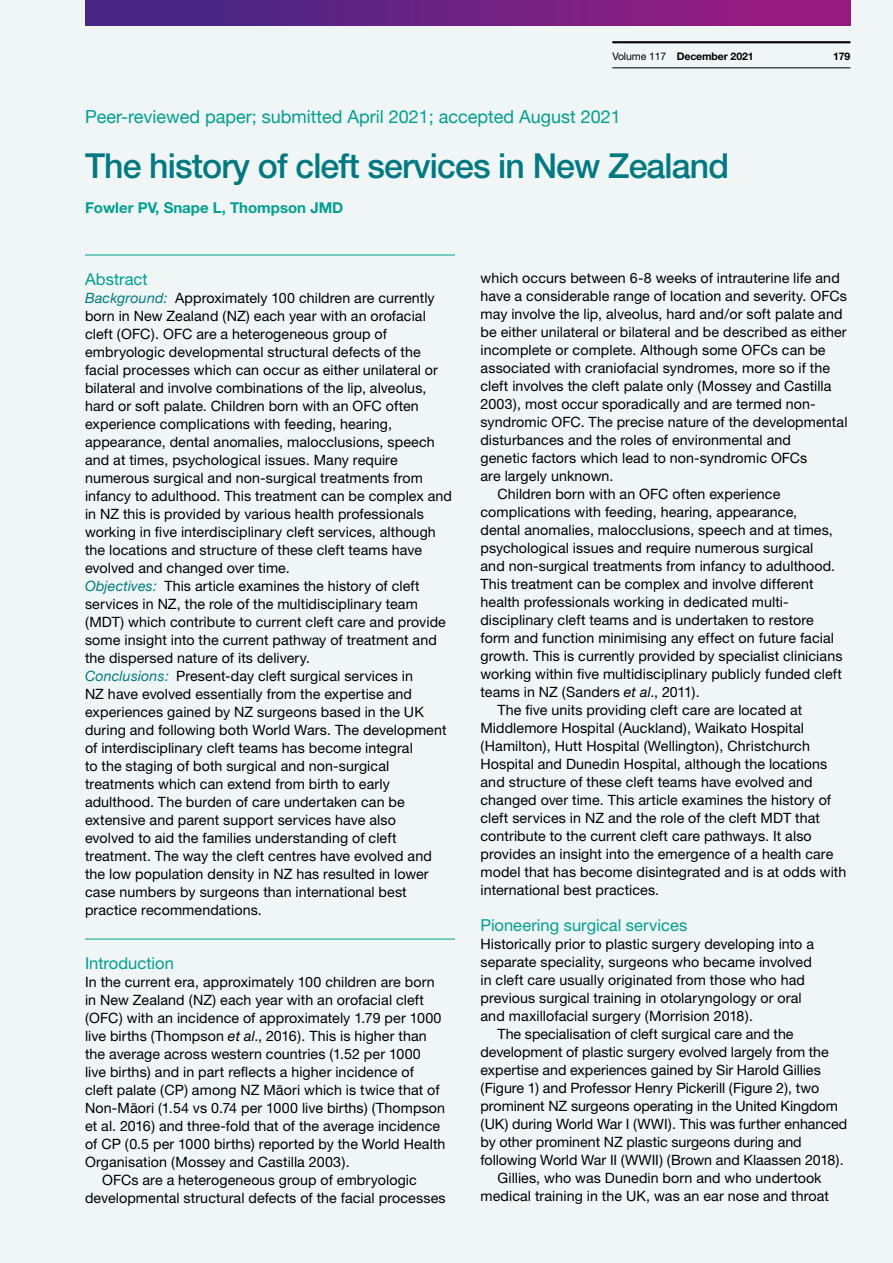
<style>
.page{position:relative;width:893px;height:1263px;background:#eff6f5}
.page>*{position:absolute;margin:0;border:0;box-sizing:border-box;transform-origin:0 0}
.t1{font:500 34.5px "Helvetica Neue";letter-spacing:-.025em;color:#007a82}
.t2{font:18px "Helvetica Neue";color:#00a092}
.t3{font:16.5px "Helvetica Neue";color:#00a092}
.t4{font:700 15px "Helvetica Neue";color:#00a092}
.t5{font:14.25px/18px "Helvetica Neue";letter-spacing:.005em;color:#000}
.t6{font:700 10.5px "Helvetica Neue";letter-spacing:-.01em;color:#000}
.s1{font-weight:400}
.s2{font-style:italic;color:#007a82}
.s3{font-style:italic}
.s4{font-family:"Helvetica Maori"}
</style>
<div class="page">
<div style="left:85px;top:0;width:765px;height:26px;background:linear-gradient(to right,#3e2884,#9e1b81)"></div>
<hr style="left:85px;top:255px;width:370px;height:1px;background:#00a092">
<hr style="left:85px;top:939px;width:370px;height:1px;background:#00a092">
<hr style="left:612px;top:68px;width:238px;height:1px;background:#000">
<hr style="left:612px;top:41px;width:238px;height:2px;background:#000">
<p class="t6" style="left:612px;top:49px;width:143px"><span class="s1">Volume 117</span> December 2021</p>
<p class="t6" style="left:833px;top:49px;width:19px">179</p>
<p class="t2" style="left:85px;top:104px;width:537px">Peer-reviewed paper; submitted April 2021; accepted August 2021</p>
<h1 class="t1" style="left:85px;top:145px;width:645px">The history of cleft services in New Zealand</h1>
<p class="t4" style="left:85px;top:198px;width:260px">Fowler PV, Snape L, Thompson JMD</p>
<p class="t3" style="left:85px;top:269px;width:64px">Abstract</p>
<p class="t5" style="left:85px;top:289px;width:369px"><span class="s2">Background:</span> Approximately 100 children are currently born in New Zealand (NZ) each year with an orofacial cleft (OFC). OFC are a heterogeneous group of embryologic developmental structural defects of the facial processes which can occur as either unilateral or bilateral and involve combinations of the lip, alveolus, hard or soft palate. Children born with an OFC often experience complications with feeding, hearing, appearance, dental anomalies, malocclusions, speech and at times, psychological issues. Many require numerous surgical and non-surgical treatments from infancy to adulthood. This treatment can be complex and in NZ this is provided by various health professionals working in five interdisciplinary cleft services, although the locations and structure of these cleft teams have evolved and changed over time.<br><span class="s2">Objectives:</span> This article examines the history of cleft services in NZ, the role of the multidisciplinary team (MDT) which contribute to current cleft care and provide some insight into the current pathway of treatment and the dispersed nature of its delivery.<br><span class="s2">Conclusions:</span> Present-day cleft surgical services in<br>NZ have evolved essentially from the expertise and experiences gained by NZ surgeons based in the UK during and following both World Wars. The development of interdisciplinary cleft teams has become integral<br>to the staging of both surgical and non-surgical treatments which can extend from birth to early adulthood. The burden of care undertaken can be extensive and parent support services have also<br>evolved to aid the families understanding of cleft treatment. The way the cleft centres have evolved and the low population density in NZ has resulted in lower case numbers by surgeons than international best practice recommendations.</p>
<p class="t3" style="left:85px;top:953px;width:90px">Introduction</p>
<p class="t5" style="left:85px;top:973px;width:351px">In the current era, approximately 100 children are born</p>
<p class="t5" style="left:85px;top:991px;width:340px">in New Zealand (NZ) each year with an orofacial cleft</p>
<p class="t5" style="left:85px;top:1009px;width:358px">(OFC) with an incidence of approximately 1.79 per 1000</p>
<p class="t5" style="left:85px;top:1027px;width:343px">live births (Thompson <span class="s3">et al</span>., 2016). This is higher than</p>
<p class="t5" style="left:85px;top:1045px;width:337px">the average across western countries (1.52 per 1000</p>
<p class="t5" style="left:85px;top:1063px;width:330px">live births) and in part reflects a higher incidence of</p>
<p class="t5" style="left:85px;top:1081px;width:356px">cleft palate (CP) among NZ M<span class="s4">ä</span>ori which is twice that of</p>
<p class="t5" style="left:85px;top:1099px;width:362px">Non-M<span class="s4">ä</span>ori (1.54 vs 0.74 per 1000 live births) (Thompson</p>
<p class="t5" style="left:85px;top:1117px;width:357px">et al. 2016) and three-fold that of the average incidence</p>
<p class="t5" style="left:85px;top:1135px;width:362px">of CP (0.5 per 1000 births) reported by the World Health</p>
<p class="t5" style="left:85px;top:1153px;width:266px">Organisation (Mossey and Castilla 2003).</p>
<p class="t5" style="left:102px;top:1171px;width:316px">OFCs are a heterogeneous group of embryologic</p>
<p class="t5" style="left:85px;top:1189px;width:362px">developmental structural defects of the facial processes</p>
<p class="t5" style="left:480px;top:269px;width:361px">which occurs between 6-8 weeks of intrauterine life and</p>
<p class="t5" style="left:480px;top:287px;width:368px">have a considerable range of location and severity. OFCs</p>
<p class="t5" style="left:480px;top:305px;width:364px">may involve the lip, alveolus, hard and/or soft palate and</p>
<p class="t5" style="left:480px;top:323px;width:368px">be either unilateral or bilateral and be described as either</p>
<p class="t5" style="left:480px;top:341px;width:347px">incomplete or complete. Although some OFCs can be</p>
<p class="t5" style="left:480px;top:359px;width:351px">associated with craniofacial syndromes, more so if the</p>
<p class="t5" style="left:480px;top:377px;width:352px">cleft involves the cleft palate only (Mossey and Castilla</p>
<p class="t5" style="left:480px;top:395px;width:337px">2003), most occur sporadically and are termed non-</p>
<p class="t5" style="left:480px;top:413px;width:368px">syndromic OFC. The precise nature of the developmental</p>
<p class="t5" style="left:480px;top:431px;width:312px">disturbances and the roles of environmental and</p>
<p class="t5" style="left:480px;top:449px;width:328px">genetic factors which lead to non-syndromic OFCs</p>
<p class="t5" style="left:480px;top:467px;width:134px">are largely unknown.</p>
<p class="t5" style="left:497px;top:485px;width:284px">Children born with an OFC often experience</p>
<p class="t5" style="left:480px;top:503px;width:318px">complications with feeding, hearing, appearance,</p>
<p class="t5" style="left:480px;top:521px;width:354px">dental anomalies, malocclusions, speech and at times,</p>
<p class="t5" style="left:480px;top:539px;width:334px">psychological issues and require numerous surgical</p>
<p class="t5" style="left:480px;top:557px;width:356px">and non-surgical treatments from infancy to adulthood.</p>
<p class="t5" style="left:480px;top:575px;width:335px">This treatment can be complex and involve different</p>
<p class="t5" style="left:480px;top:593px;width:310px">health professionals working in dedicated multi-</p>
<p class="t5" style="left:480px;top:611px;width:335px">disciplinary cleft teams and is undertaken to restore</p>
<p class="t5" style="left:480px;top:629px;width:355px">form and function minimising any effect on future facial</p>
<p class="t5" style="left:480px;top:647px;width:363px">growth. This is currently provided by specialist clinicians</p>
<p class="t5" style="left:480px;top:665px;width:363px">working within five multidisciplinary publicly funded cleft</p>
<p class="t5" style="left:480px;top:683px;width:221px">teams in NZ (Sanders <span class="s3">et al</span>., 2011).</p>
<p class="t5" style="left:497px;top:701px;width:306px">The five units providing cleft care are located at</p>
<p class="t5" style="left:480px;top:719px;width:325px">Middlemore Hospital (Auckland), Waikato Hospital</p>
<p class="t5" style="left:480px;top:737px;width:331px">(Hamilton), Hutt Hospital (Wellington), Christchurch</p>
<p class="t5" style="left:480px;top:755px;width:348px">Hospital and Dunedin Hospital, although the locations</p>
<p class="t5" style="left:480px;top:773px;width:334px">and structure of these cleft teams have evolved and</p>
<p class="t5" style="left:480px;top:791px;width:352px">changed over time. This article examines the history of</p>
<p class="t5" style="left:480px;top:809px;width:341px">cleft services in NZ and the role of the cleft MDT that</p>
<p class="t5" style="left:480px;top:827px;width:333px">contribute to the current cleft care pathways. It also</p>
<p class="t5" style="left:480px;top:845px;width:354px">provides an insight into the emergence of a health care</p>
<p class="t5" style="left:480px;top:863px;width:367px">model that has become disintegrated and is at odds with</p>
<p class="t5" style="left:480px;top:881px;width:180px">international best practices.</p>
<p class="t3" style="left:480px;top:916px;width:208px">Pioneering surgical services</p>
<p class="t5" style="left:480px;top:935px;width:335px">Historically prior to plastic surgery developing into a separate speciality, surgeons who became involved in cleft care usually originated from those who had previous surgical training in otolaryngology or oral and maxillofacial surgery (Morrision 2018).</p>
<p class="t5" style="left:497px;top:1025px;width:297px">The specialisation of cleft surgical care and the</p>
<p class="t5" style="left:480px;top:1043px;width:350px">development of plastic surgery evolved largely from the</p>
<p class="t5" style="left:480px;top:1061px;width:342px">expertise and experiences gained by Sir Harold Gillies</p>
<p class="t5" style="left:480px;top:1079px;width:340px">(Figure 1) and Professor Henry Pickerill (Figure 2), two</p>
<p class="t5" style="left:480px;top:1097px;width:359px">prominent NZ surgeons operating in the United Kingdom</p>
<p class="t5" style="left:480px;top:1115px;width:368px">(UK) during World War I (WWI). This was further enhanced</p>
<p class="t5" style="left:480px;top:1133px;width:323px">by other prominent NZ plastic surgeons during and</p>
<p class="t5" style="left:480px;top:1151px;width:365px">following World War II (WWII) (Brown and Klaassen 2018).</p>
<p class="t5" style="left:497px;top:1169px;width:326px">Gillies, who was Dunedin born and who undertook</p>
<p class="t5" style="left:480px;top:1187px;width:350px">medical training in the UK, was an ear nose and throat</p>
</div>
